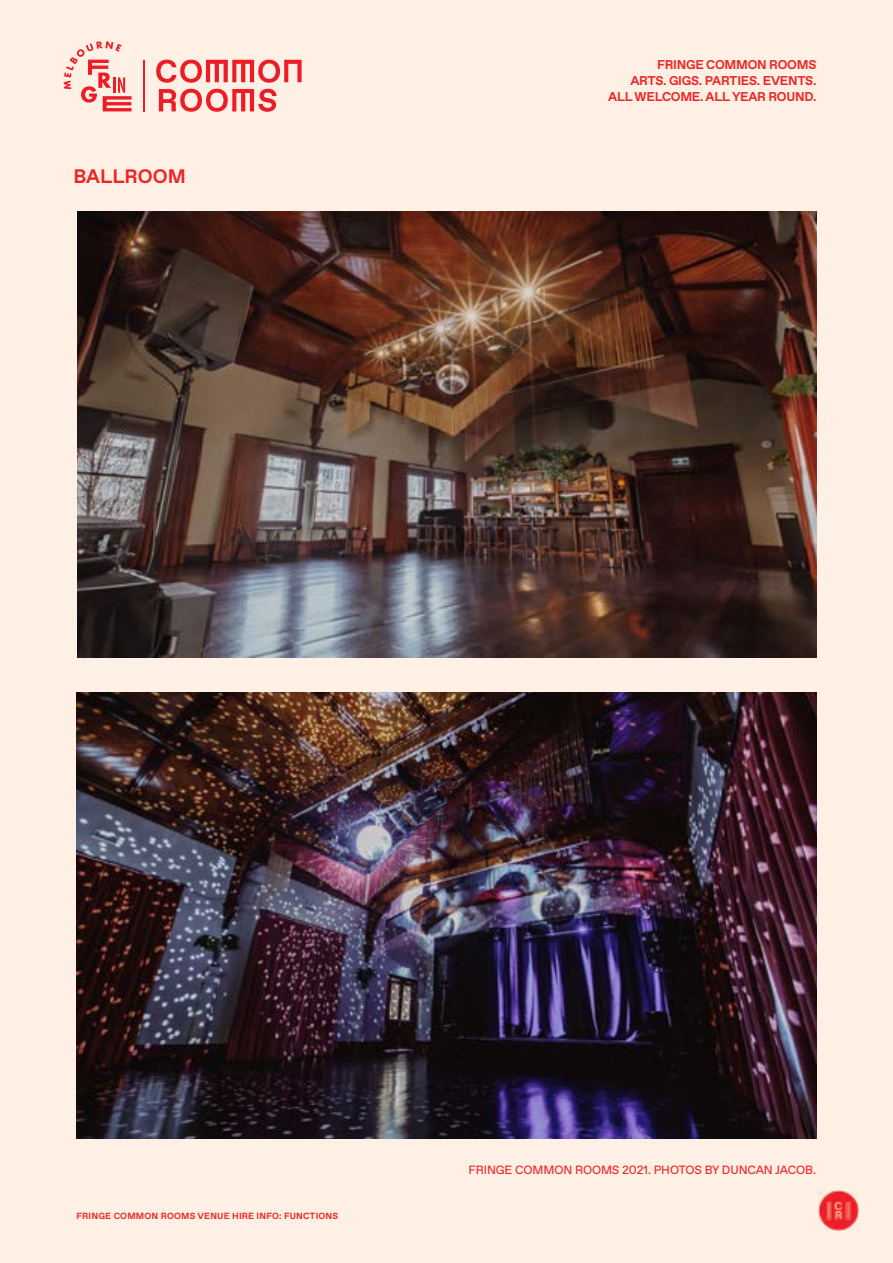
<style>
.page{position:relative;width:893px;height:1263px;background:#fef0e4}
.page>*{position:absolute;margin:0;border:0;box-sizing:border-box;transform-origin:0 0}
.t1{font:700 19.5px "Favorit";color:#ee2526}
.t2{font:700 12.75px/15.8px "Favorit";letter-spacing:-.02em;color:#ee2526;text-align:right}
.t3{font:12px "Favorit";letter-spacing:-.01em;color:#ee2526}
.t4{font:700 9px "Favorit";letter-spacing:.02em;color:#ee2526}
</style>
<div class="page">
<hr style="left:143px;top:60px;width:2px;height:51px;background:#ed1c26">
<svg style="left:159px;top:89px;width:117px;height:23px"></svg>
<svg style="left:156px;top:60px;width:146px;height:23px"></svg>
<svg style="left:64px;top:41px;width:68px;height:70px"></svg>
<img style="left:819px;top:1190px;width:40px;height:40px">
<img style="left:77px;top:211px;width:739px;height:447px">
<img style="left:77px;top:692px;width:739px;height:447px">
<h1 class="t1" style="left:73px;top:163px;width:114px">BALLROOM</h1>
<p class="t2" style="left:608px;top:57px;width:210px">FRINGE COMMON ROOMS<br>ARTS. GIGS. PARTIES. EVENTS.<br>ALL WELCOME. ALL YEAR ROUND.</p>
<p class="t4" style="left:77px;top:1209px;width:263px">FRINGE COMMON ROOMS VENUE HIRE INFO: FUNCTIONS</p>
<p class="t3" style="left:469px;top:1162px;width:349px">FRINGE COMMON ROOMS 2021. PHOTOS BY DUNCAN JACOB.</p>
</div>
